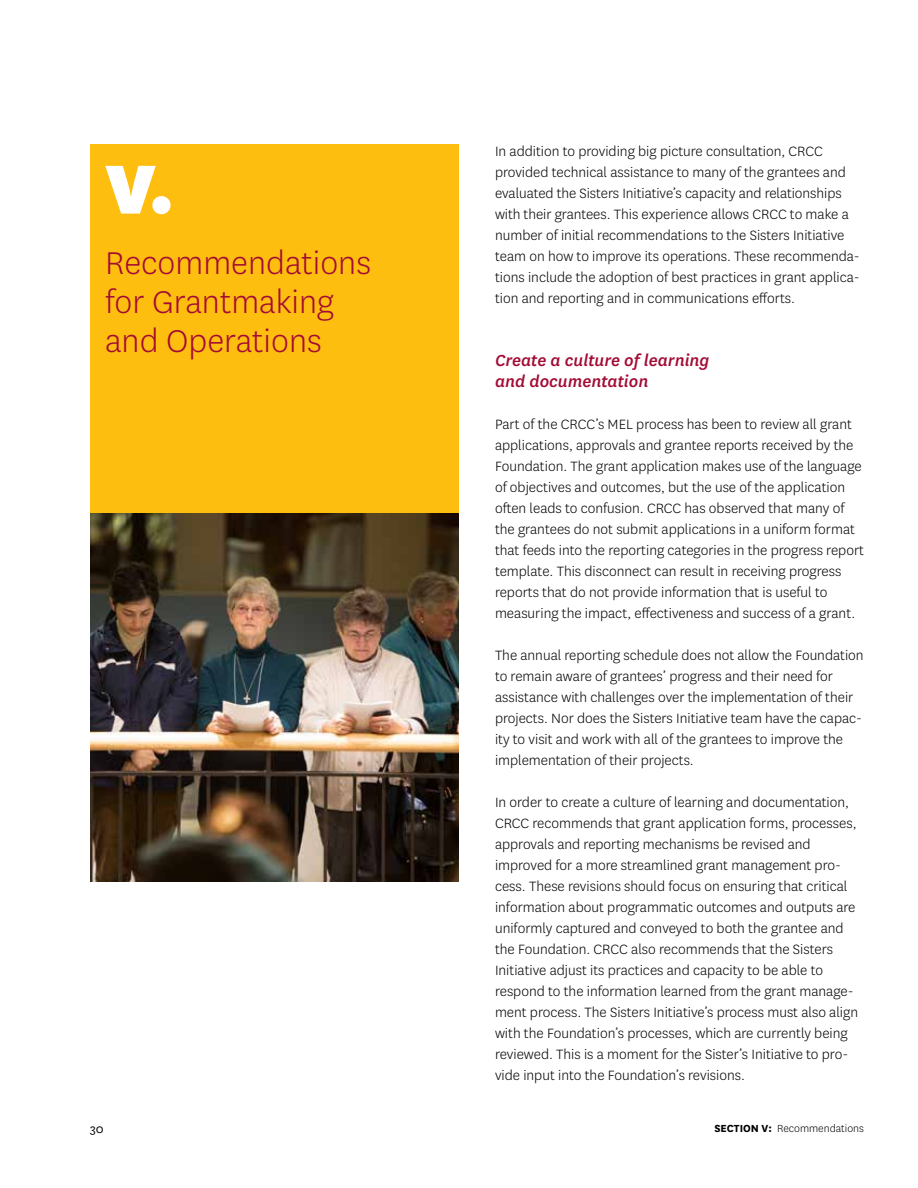
<style>
.page{position:relative;width:918px;height:1188px;background:#fff}
.page>*{position:absolute;margin:0;border:0;box-sizing:border-box;transform-origin:0 0}
.t1{font:900 81px "National";color:#fff}
.t2{font:300 36.75px/39px "National";color:#a30b35}
.t3{font:italic 500 18.75px/21px "National";color:#a30b35}
.t4{font:300 15.75px/21px "National";color:#000}
.t5{font:13.5px "National";color:#000}
.t6{font:300 12px "National";color:#000}
.s1{font-weight:700}
</style>
<div class="page">
<div style="left:90px;top:144px;width:369px;height:369px;background:#febe10"></div>
<img style="left:90px;top:513px;width:369px;height:369px">
<h1 class="t1" style="left:105px;top:132px;width:70px">V.</h1>
<h2 class="t2" style="left:105px;top:242px;width:268px">Recommendations for Grantmaking and Operations</h2>
<p class="t4" style="left:495px;top:140px;width:366px">In addition to providing big picture consultation, CRCC provided technical assistance to many of the grantees and evaluated the Sisters Initiative’s capacity and relationships with their grantees. This experience allows CRCC to make a number of initial recommendations to the Sisters Initiative team on how to improve its operations. These recommenda&shy;tions include the adoption of best practices in grant applica&shy;tion and reporting and in communications efforts.</p>
<p class="t3" style="left:495px;top:349px;width:216px">Create a culture of learning and documentation</p>
<p class="t4" style="left:495px;top:413px;width:371px">Part of the CRCC’s MEL process has been to review all grant applications, approvals and grantee reports received by the Foundation. The grant application makes use of the language of objectives and outcomes, but the use of the application often leads to confusion. CRCC has observed that many of the grantees do not submit applications in a uniform format that feeds into the reporting categories in the progress report template. This disconnect can result in receiving progress reports that do not provide information that is useful to measuring the impact, effectiveness and success of a grant.</p>
<p class="t4" style="left:495px;top:644px;width:370px">The annual reporting schedule does not allow the Foundation to remain aware of grantees’ progress and their need for assistance with challenges over the implementation of their projects. Nor does the Sisters Initiative team have the capac&shy;ity to visit and work with all of the grantees to improve the implementation of their projects.</p>
<p class="t4" style="left:495px;top:791px;width:365px">In order to create a culture of learning and documentation, CRCC recommends that grant application forms, processes, approvals and reporting mechanisms be revised and improved for a more streamlined grant management pro&shy;cess. These revisions should focus on ensuring that critical information about programmatic outcomes and outputs are uniformly captured and conveyed to both the grantee and the Foundation. CRCC also recommends that the Sisters Initiative adjust its practices and capacity to be able to respond to the information learned from the grant manage&shy;ment process. The Sisters Initiative’s process must also align with the Foundation’s processes, which are currently being reviewed. This is a moment for the Sister’s Initiative to pro&shy;vide input into the Foundation’s revisions.</p>
<p class="t5" style="left:90px;top:1120px;width:15px">30</p>
<p class="t6" style="left:714px;top:1121px;width:151px"><span class="s1">SECTION V:</span> Recommendations</p>
</div>
